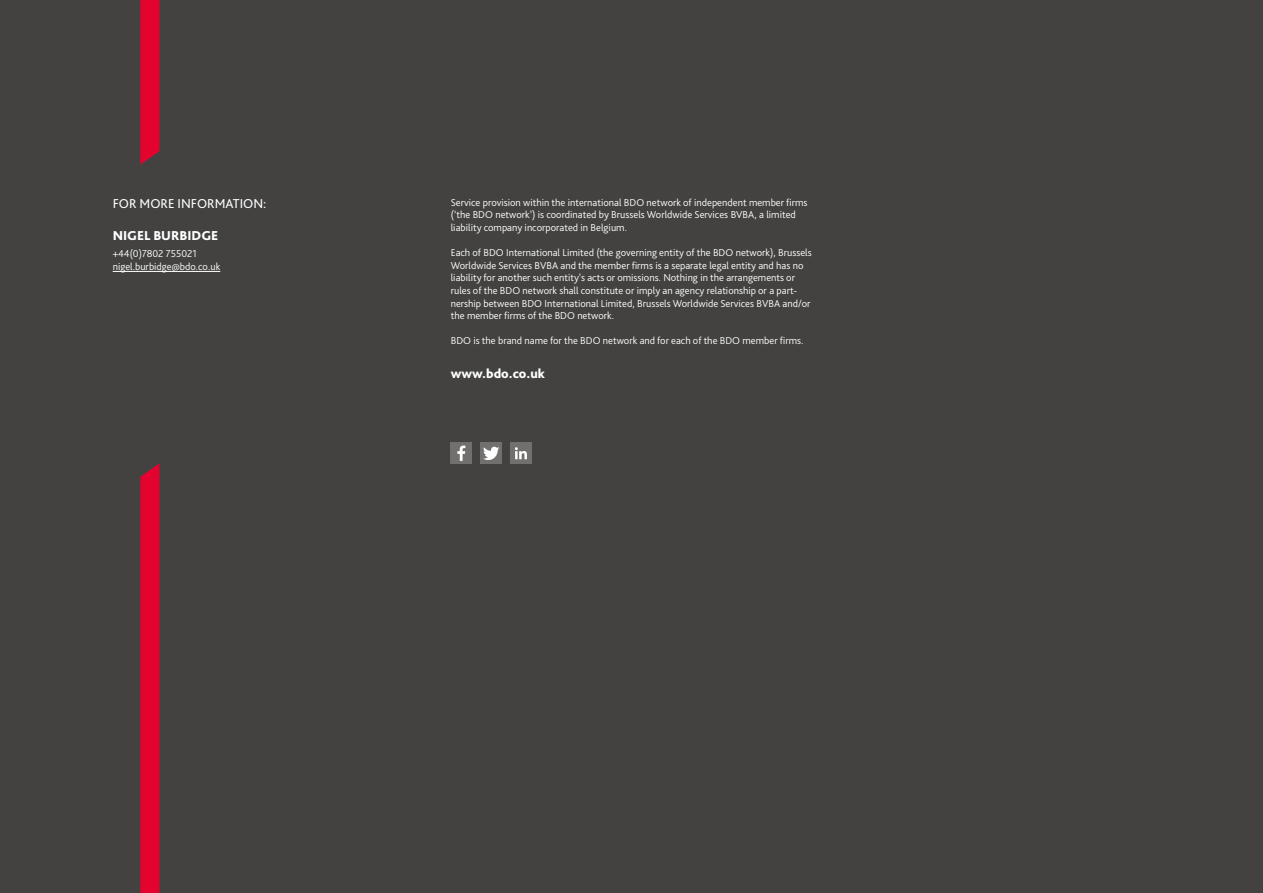
<style>
.page{position:relative;width:1263px;height:893px;background:#434241}
.page>*{position:absolute;margin:0;border:0;box-sizing:border-box;transform-origin:0 0}
.t1{font:800 13.5px "Bliss Pro";color:#fff}
.t2{font:13.5px "Bliss Pro";color:#fff}
.t3{font:300 10.5px/12.6px "Bliss Pro";color:#fff}
</style>
<div class="page">
<svg style="left:140px;top:0;width:19px;height:165px;background:#da062f"></svg>
<div style="left:140px;top:464px;width:19px;height:429px;background:#e4032e"></div>
<hr style="left:113px;top:271px;width:107px;height:1px;background:#fff">
<div style="left:510px;top:443px;width:21px;height:21px;background:#71706f"></div>
<svg style="left:515px;top:447px;width:12px;height:12px"></svg>
<div style="left:451px;top:443px;width:21px;height:21px;background:#71706f"></div>
<svg style="left:457px;top:446px;width:8px;height:15px"></svg>
<div style="left:480px;top:443px;width:22px;height:21px;background:#71706f"></div>
<svg style="left:483px;top:447px;width:16px;height:13px"></svg>
<p class="t2" style="left:113px;top:195px;width:155px">FOR MORE INFORMATION:</p>
<p class="t1" style="left:113px;top:228px;width:107px">NIGEL BURBIDGE</p>
<p class="t3" style="left:113px;top:247px;width:109px">+44(0)7802 755021 nigel.burbidge@bdo.co.uk</p>
<p class="t3" style="left:451px;top:196px;width:358px">Service provision within the international BDO network of independent member firms (‘the BDO network’) is coordinated by Brussels Worldwide Services BVBA, a limited liability company incorporated in Belgium.</p>
<p class="t3" style="left:451px;top:246px;width:362px">Each of BDO International Limited (the governing entity of the BDO network), Brussels Worldwide Services BVBA and the member firms is a separate legal entity and has no liability for another such entity’s acts or omissions. Nothing in the arrangements or rules of the BDO network shall constitute or imply an agency relationship or a part&shy;nership between BDO International Limited, Brussels Worldwide Services BVBA and/or the member firms of the BDO network.</p>
<p class="t3" style="left:451px;top:334px;width:354px">BDO is the brand name for the BDO network and for each of the BDO member firms.</p>
<p class="t1" style="left:451px;top:365px;width:96px">www.bdo.co.uk</p>
</div>
